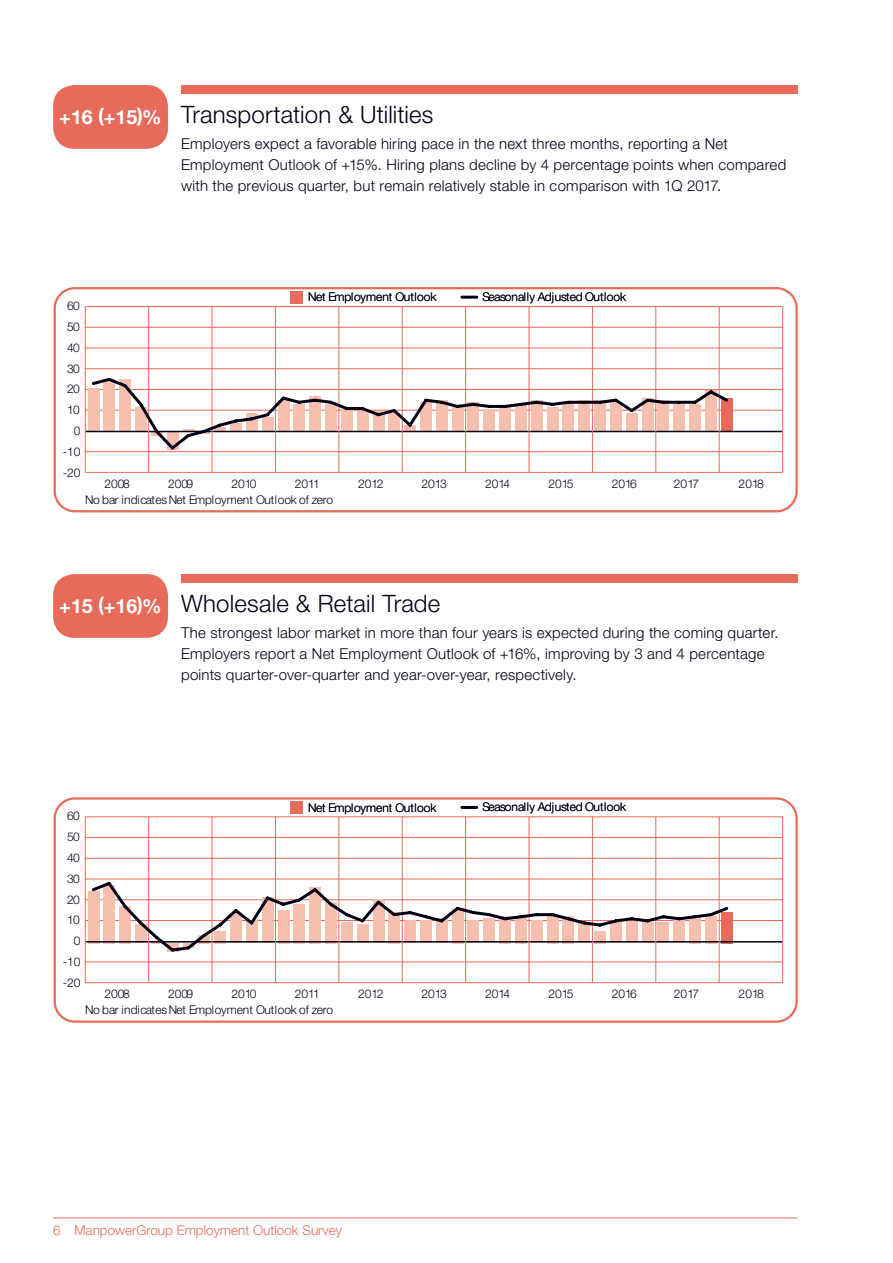
<style>
.page{position:relative;width:893px;height:1263px;background:#fff}
.page>*{position:absolute;margin:0;border:0;box-sizing:border-box;transform-origin:0 0}
.Sub_Headings{font:300 24px "Helvetica Neue LT Std";letter-spacing:.005em;color:#000015}
.t1{font:700 19.5px "Helvetica Neue LT Std";color:#fff}
.TEXT{font:300 15px/21px "Helvetica Neue LT Std";letter-spacing:.015em;color:#000015}
.t2{font:300 13.5px "Helvetica Neue LT Std";color:#e76b5b}
.t3{font:300 12px "Helvetica Neue LT Std";letter-spacing:-.005em;color:#000015}
</style>
<div class="page">
<hr style="left:53px;top:1217px;width:744px;height:1px;background:#e76b5b">
<svg style="left:54px;top:287px;width:744px;height:225px"></svg>
<hr style="left:462px;top:296px;width:15px;height:3px;background:#000015">
<div style="left:290px;top:291px;width:12px;height:13px;background:#e76b5b"></div>
<hr style="left:85px;top:472px;width:698px;height:1px;background:#e76b5b">
<hr style="left:85px;top:451px;width:698px;height:1px;background:#e76b5b">
<hr style="left:85px;top:410px;width:698px;height:1px;background:#e76b5b">
<hr style="left:85px;top:389px;width:698px;height:1px;background:#e76b5b">
<hr style="left:85px;top:368px;width:698px;height:1px;background:#e76b5b">
<hr style="left:85px;top:348px;width:698px;height:1px;background:#e76b5b">
<hr style="left:85px;top:327px;width:698px;height:1px;background:#e76b5b">
<hr style="left:85px;top:306px;width:698px;height:1px;background:#e76b5b">
<div style="left:88px;top:388px;width:11px;height:43px;background:#f6bfb0"></div>
<div style="left:721px;top:398px;width:11px;height:33px;background:#e76b5b"></div>
<hr style="left:86px;top:431px;width:696px;height:1px;background:#000015">
<hr style="left:85px;top:306px;width:1px;height:166px;background:#e76b5b">
<hr style="left:148px;top:306px;width:1px;height:166px;background:#e76b5b">
<hr style="left:212px;top:306px;width:1px;height:166px;background:#e76b5b">
<hr style="left:275px;top:306px;width:1px;height:166px;background:#e76b5b">
<hr style="left:339px;top:306px;width:1px;height:166px;background:#e76b5b">
<hr style="left:402px;top:306px;width:1px;height:166px;background:#e76b5b">
<hr style="left:465px;top:306px;width:1px;height:166px;background:#e76b5b">
<hr style="left:529px;top:306px;width:1px;height:166px;background:#e76b5b">
<hr style="left:592px;top:306px;width:1px;height:166px;background:#e76b5b">
<hr style="left:656px;top:306px;width:1px;height:166px;background:#e76b5b">
<hr style="left:719px;top:306px;width:1px;height:166px;background:#e76b5b">
<hr style="left:782px;top:306px;width:1px;height:166px;background:#e76b5b">
<svg style="left:90px;top:375px;width:641px;height:77px"></svg>
<svg style="left:54px;top:797px;width:744px;height:226px"></svg>
<hr style="left:462px;top:806px;width:15px;height:3px;background:#000015">
<div style="left:290px;top:801px;width:12px;height:13px;background:#e76b5b"></div>
<hr style="left:85px;top:982px;width:698px;height:1px;background:#e76b5b">
<hr style="left:85px;top:962px;width:698px;height:1px;background:#e76b5b">
<hr style="left:85px;top:920px;width:698px;height:1px;background:#e76b5b">
<hr style="left:85px;top:899px;width:698px;height:1px;background:#e76b5b">
<hr style="left:85px;top:879px;width:698px;height:1px;background:#e76b5b">
<hr style="left:85px;top:858px;width:698px;height:1px;background:#e76b5b">
<hr style="left:85px;top:837px;width:698px;height:1px;background:#e76b5b">
<hr style="left:85px;top:816px;width:698px;height:1px;background:#e76b5b">
<div style="left:88px;top:891px;width:11px;height:52px;background:#f6bfb0"></div>
<div style="left:721px;top:912px;width:11px;height:31px;background:#e76b5b"></div>
<hr style="left:86px;top:941px;width:696px;height:1px;background:#000015">
<hr style="left:85px;top:817px;width:1px;height:166px;background:#e76b5b">
<hr style="left:148px;top:817px;width:1px;height:166px;background:#e76b5b">
<hr style="left:212px;top:817px;width:1px;height:166px;background:#e76b5b">
<hr style="left:275px;top:817px;width:1px;height:166px;background:#e76b5b">
<hr style="left:339px;top:817px;width:1px;height:166px;background:#e76b5b">
<hr style="left:402px;top:817px;width:1px;height:166px;background:#e76b5b">
<hr style="left:465px;top:817px;width:1px;height:166px;background:#e76b5b">
<hr style="left:529px;top:817px;width:1px;height:166px;background:#e76b5b">
<hr style="left:592px;top:817px;width:1px;height:166px;background:#e76b5b">
<hr style="left:656px;top:817px;width:1px;height:166px;background:#e76b5b">
<hr style="left:719px;top:817px;width:1px;height:166px;background:#e76b5b">
<hr style="left:782px;top:817px;width:1px;height:166px;background:#e76b5b">
<svg style="left:89px;top:879px;width:642px;height:75px"></svg>
<div style="left:181px;top:85px;width:617px;height:9px;background:#e76b5b"></div>
<div style="left:181px;top:574px;width:617px;height:9px;background:#e76b5b"></div>
<div style="left:53px;top:85px;width:115px;height:64px;background:#e76b5b;border-radius:21px"></div>
<div style="left:53px;top:574px;width:115px;height:64px;background:#e76b5b;border-radius:21px"></div>
<p class="t1" style="left:59px;top:105px;width:104px">+16 (+15)%</p>
<p class="Sub_Headings" style="left:181px;top:100px;width:254px">Transportation &amp; Utilities</p>
<p class="TEXT" style="left:181px;top:133px;width:607px">Employers expect a favorable hiring pace in the next three months, reporting a Net<br>Employment Outlook of +15%. Hiring plans decline by 4 percentage points when compared with the previous quarter, but remain relatively stable in comparison with 1Q 2017.</p>
<p class="t3" style="left:67px;top:298px;width:14px">60</p>
<p class="t3" style="left:67px;top:319px;width:14px">50</p>
<p class="t3" style="left:67px;top:340px;width:14px">40</p>
<p class="t3" style="left:67px;top:361px;width:14px">30</p>
<p class="t3" style="left:67px;top:382px;width:14px">20</p>
<p class="t3" style="left:67px;top:403px;width:14px">10</p>
<p class="t3" style="left:74px;top:423px;width:8px">0</p>
<p class="t3" style="left:63px;top:444px;width:19px">-10</p>
<p class="t3" style="left:63px;top:465px;width:19px">-20</p>
<p class="t3" style="left:308px;top:290px;width:130px">Net Employment Outlook</p>
<p class="t3" style="left:482px;top:290px;width:145px">Seasonally Adjusted Outlook</p>
<p class="t3" style="left:105px;top:476px;width:27px">2008</p>
<p class="t3" style="left:168px;top:476px;width:27px">2009</p>
<p class="t3" style="left:231px;top:476px;width:27px">2010</p>
<p class="t3" style="left:295px;top:476px;width:27px">2011</p>
<p class="t3" style="left:358px;top:476px;width:27px">2012</p>
<p class="t3" style="left:422px;top:476px;width:27px">2013</p>
<p class="t3" style="left:485px;top:476px;width:27px">2014</p>
<p class="t3" style="left:548px;top:476px;width:27px">2015</p>
<p class="t3" style="left:612px;top:476px;width:27px">2016</p>
<p class="t3" style="left:674px;top:476px;width:27px">2017</p>
<p class="t3" style="left:739px;top:476px;width:27px">2018</p>
<p class="t3" style="left:85px;top:492px;width:250px">No bar indicates Net Employment Outlook of zero</p>
<p class="t1" style="left:59px;top:594px;width:104px">+15 (+16)%</p>
<p class="Sub_Headings" style="left:181px;top:589px;width:261px">Wholesale &amp; Retail Trade</p>
<p class="TEXT" style="left:181px;top:622px;width:599px">The strongest labor market in more than four years is expected during the coming quarter.<br>Employers report a Net Employment Outlook of +16%, improving by 3 and 4 percentage points quarter-over-quarter and year-over-year, respectively.</p>
<p class="t3" style="left:67px;top:809px;width:14px">60</p>
<p class="t3" style="left:67px;top:830px;width:14px">50</p>
<p class="t3" style="left:67px;top:850px;width:14px">40</p>
<p class="t3" style="left:67px;top:871px;width:14px">30</p>
<p class="t3" style="left:67px;top:892px;width:14px">20</p>
<p class="t3" style="left:67px;top:913px;width:14px">10</p>
<p class="t3" style="left:74px;top:934px;width:8px">0</p>
<p class="t3" style="left:63px;top:954px;width:19px">-10</p>
<p class="t3" style="left:63px;top:975px;width:19px">-20</p>
<p class="t3" style="left:308px;top:800px;width:130px">Net Employment Outlook</p>
<p class="t3" style="left:482px;top:800px;width:145px">Seasonally Adjusted Outlook</p>
<p class="t3" style="left:105px;top:986px;width:27px">2008</p>
<p class="t3" style="left:168px;top:986px;width:27px">2009</p>
<p class="t3" style="left:231px;top:986px;width:27px">2010</p>
<p class="t3" style="left:295px;top:986px;width:27px">2011</p>
<p class="t3" style="left:358px;top:986px;width:27px">2012</p>
<p class="t3" style="left:422px;top:986px;width:27px">2013</p>
<p class="t3" style="left:485px;top:986px;width:27px">2014</p>
<p class="t3" style="left:548px;top:986px;width:27px">2015</p>
<p class="t3" style="left:612px;top:986px;width:27px">2016</p>
<p class="t3" style="left:674px;top:986px;width:27px">2017</p>
<p class="t3" style="left:739px;top:986px;width:27px">2018</p>
<p class="t3" style="left:85px;top:1003px;width:250px">No bar indicates Net Employment Outlook of zero</p>
<p class="t2" style="left:53px;top:1222px;width:290px">6 ManpowerGroup Employment Outlook Survey</p>
</div>
